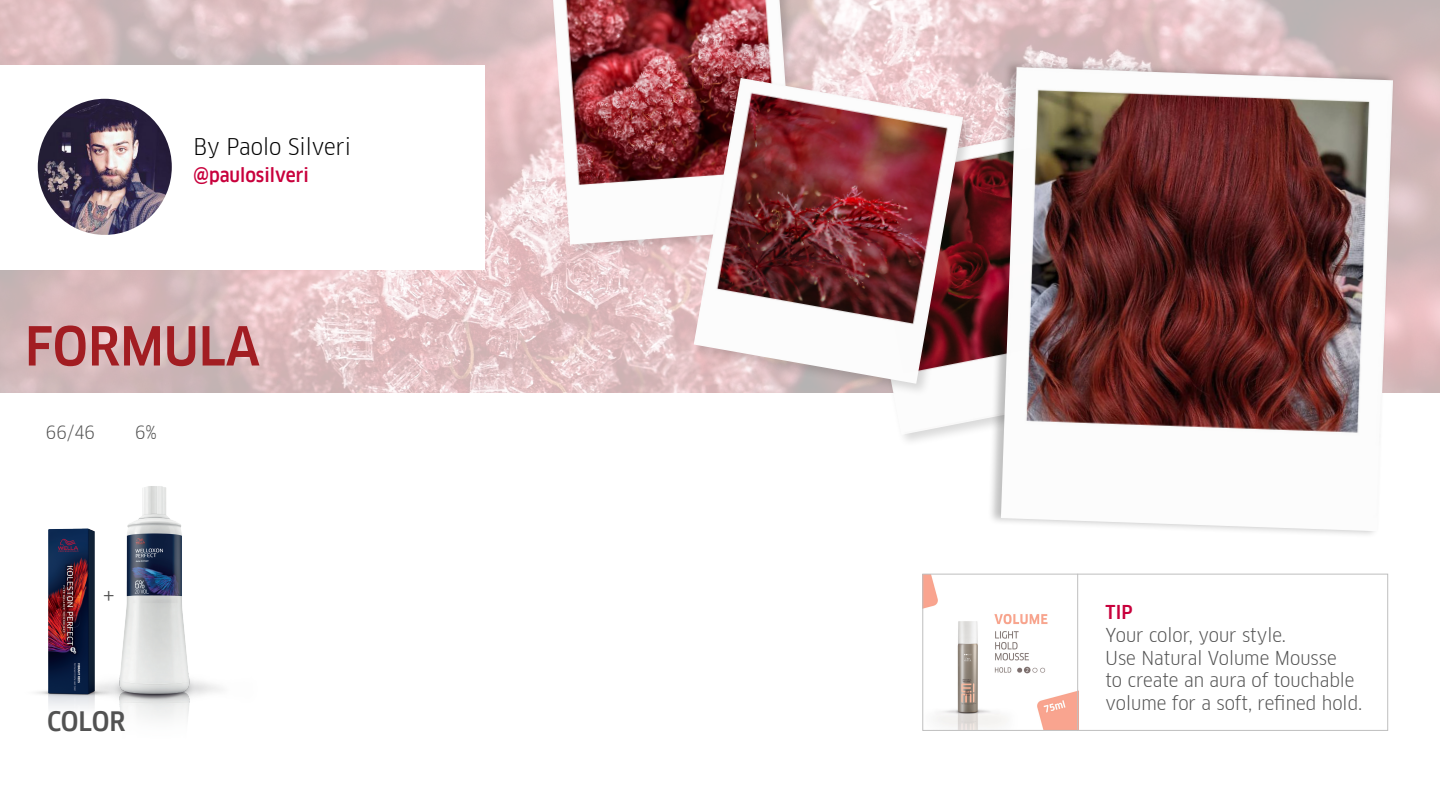
<style>
.page{position:relative;width:1440px;height:810px;background:#fff}
.page>*{position:absolute;margin:0;border:0;box-sizing:border-box;transform-origin:0 0}
.t1{font:500 52.5px "Clan Offc Pro Narr";color:#a21d22}
.t2{font:500 26.25px "Clan Offc Pro Narr";letter-spacing:-.005em;color:#525252}
.t3{font:23.85px "Clan Offc Pro Narr";color:#505050}
.t4{font:22.5px "Clan Offc Pro Narr";color:#000}
.t5{font:18.75px/22.5px "Clan Offc Pro Narr";color:#525252}
.t6{font:500 18.75px "Clan Offc Pro Narr";color:#c8003c}
.t7{font:18px "Clan Offc Pro Narr";color:#505050}
</style>
<div class="page">
<img style="left:0;top:0;width:1440px;height:393px">
<img style="left:924px;top:576px;width:153px;height:153px">
<div style="left:0;top:65px;width:484px;height:205px;background:#fff"></div>
<img style="left:38px;top:99px;width:134px;height:136px">
<div style="left:847px;top:124px;width:289px;height:324px;background:#000;opacity:.15"></div>
<img style="left:850px;top:126px;width:137px;height:309px">
<div style="left:549px;top:0;width:260px;height:258px;background:#000;opacity:.15"></div>
<img style="left:553px;top:0;width:243px;height:245px">
<div style="left:691px;top:75px;width:285px;height:322px;background:#000;opacity:.15"></div>
<img style="left:694px;top:78px;width:269px;height:306px">
<div style="left:987px;top:59px;width:408px;height:480px;background:#000;opacity:.25"></div>
<img style="left:1001px;top:67px;width:392px;height:464px">
<div style="left:922px;top:574px;width:466px;height:157px;border:1px solid #bfbfbf"></div>
<hr style="left:1077px;top:574px;width:1px;height:157px;background:#bfbfbf">
<img style="left:132px;top:486px;width:89px;height:233px">
<img style="left:36px;top:523px;width:96px;height:196px">
<p class="t4" style="left:194px;top:134px;width:159px">By Paolo Silveri</p>
<p class="t6" style="left:194px;top:164px;width:117px">@paulosilveri</p>
<p class="t1" style="left:25px;top:316px;width:237px">FORMULA</p>
<p class="t7" style="left:46px;top:422px;width:51px">66/46</p>
<p class="t7" style="left:135px;top:422px;width:24px">6%</p>
<p class="t3" style="left:103px;top:582px;width:14px">+</p>
<p class="t2" style="left:47px;top:706px;width:80px">COLOR</p>
<p class="t6" style="left:1106px;top:601px;width:28px">TIP</p>
<p class="t5" style="left:1106px;top:624px;width:182px">Your color, your style.</p>
<p class="t5" style="left:1106px;top:647px;width:258px">Use Natural Volume Mousse<br>to create an aura of touchable volume for a soft, refined hold.</p>
</div>
